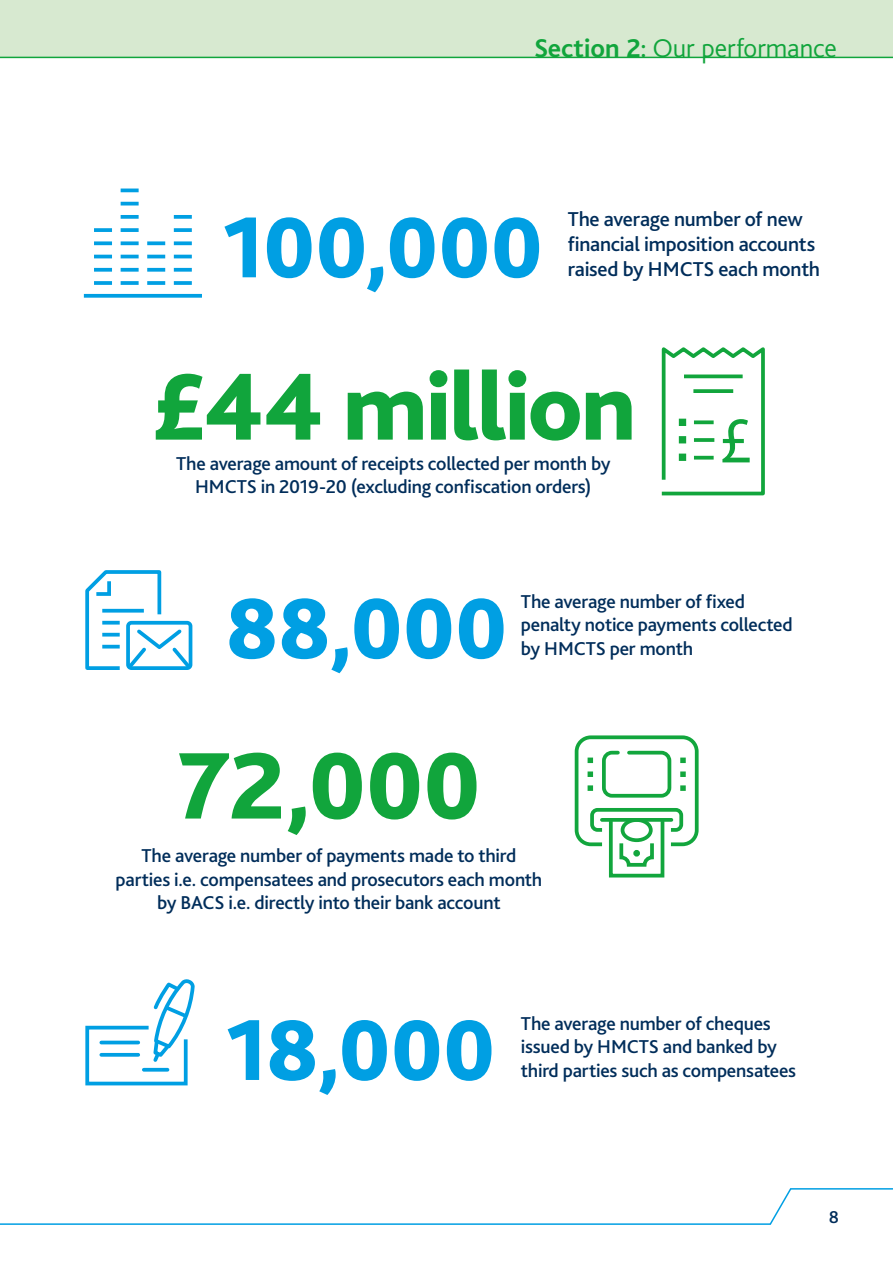
<style>
.page{position:relative;width:893px;height:1263px;background:#fff}
.page>*{position:absolute;margin:0;border:0;box-sizing:border-box;transform-origin:0 0}
.Body{font:800 99px "Bliss";letter-spacing:-.015em;color:#11a53c}
.Body-2{font:800 90px "Bliss";letter-spacing:-.005em;color:#009fe3}
.t1{font:65.55px "Myriad Pro";color:#11a53c}
.t2{font:300 27px "Bliss";letter-spacing:-.005em;color:#11a53c}
.Body-3{font:500 21px/25.2px "Bliss";letter-spacing:-.01em;color:#002d5a}
.Body-4{font:500 19.5px/23.4px "Bliss";letter-spacing:-.01em;color:#002d5a;text-align:center}
.t3{font:500 18px "Bliss";color:#002d5a}
.s1{font-weight:700}
.s2{font-weight:500}
</style>
<div class="page">
<svg style="left:0;top:1188px;width:893px;height:37px"></svg>
<div style="left:0;top:0;width:893px;height:58px;background:#d7e9d0"></div>
<svg style="left:84px;top:294px;width:118px;height:4px"></svg>
<svg style="left:121px;top:281px;width:18px;height:4px"></svg>
<svg style="left:121px;top:268px;width:18px;height:4px"></svg>
<hr style="left:121px;top:255px;width:18px;height:3px;background:#009fe3">
<svg style="left:121px;top:241px;width:18px;height:4px"></svg>
<svg style="left:121px;top:228px;width:18px;height:4px"></svg>
<svg style="left:121px;top:215px;width:18px;height:4px"></svg>
<hr style="left:121px;top:202px;width:18px;height:3px;background:#009fe3">
<hr style="left:121px;top:189px;width:18px;height:3px;background:#009fe3">
<svg style="left:174px;top:281px;width:18px;height:4px"></svg>
<svg style="left:174px;top:268px;width:18px;height:4px"></svg>
<hr style="left:174px;top:255px;width:18px;height:3px;background:#009fe3">
<svg style="left:174px;top:241px;width:18px;height:4px"></svg>
<svg style="left:174px;top:228px;width:18px;height:4px"></svg>
<svg style="left:174px;top:215px;width:18px;height:4px"></svg>
<svg style="left:94px;top:281px;width:18px;height:4px"></svg>
<svg style="left:94px;top:268px;width:18px;height:4px"></svg>
<hr style="left:94px;top:255px;width:18px;height:3px;background:#009fe3">
<svg style="left:94px;top:241px;width:18px;height:4px"></svg>
<svg style="left:94px;top:228px;width:18px;height:4px"></svg>
<svg style="left:147px;top:281px;width:18px;height:4px"></svg>
<svg style="left:147px;top:268px;width:18px;height:4px"></svg>
<hr style="left:147px;top:255px;width:18px;height:3px;background:#009fe3">
<svg style="left:147px;top:241px;width:18px;height:4px"></svg>
<svg style="left:661px;top:347px;width:104px;height:149px"></svg>
<svg style="left:684px;top:374px;width:59px;height:4px"></svg>
<svg style="left:693px;top:389px;width:40px;height:4px"></svg>
<div style="left:679px;top:419px;width:7px;height:7px;border:4px solid #11a53c"></div>
<svg style="left:694px;top:420px;width:20px;height:4px"></svg>
<div style="left:679px;top:436px;width:7px;height:7px;border:4px solid #11a53c"></div>
<svg style="left:694px;top:438px;width:20px;height:4px"></svg>
<div style="left:679px;top:454px;width:7px;height:7px;border:4px solid #11a53c"></div>
<svg style="left:694px;top:456px;width:20px;height:4px"></svg>
<svg style="left:608px;top:822px;width:57px;height:56px"></svg>
<div style="left:575px;top:735px;width:124px;height:111px;border:4px solid #12a63d;border-radius:14px"></div>
<div style="left:602px;top:751px;width:69px;height:47px;border:4px solid #12a63d;border-radius:8px"></div>
<div style="left:590px;top:808px;width:93px;height:24px;border:4px solid #12a63d;border-radius:5px"></div>
<svg style="left:602px;top:818px;width:69px;height:4px"></svg>
<svg style="left:680px;top:757px;width:6px;height:6px"></svg>
<svg style="left:680px;top:771px;width:6px;height:6px"></svg>
<svg style="left:680px;top:785px;width:6px;height:6px"></svg>
<svg style="left:588px;top:757px;width:5px;height:6px"></svg>
<svg style="left:588px;top:771px;width:5px;height:6px"></svg>
<svg style="left:588px;top:785px;width:5px;height:6px"></svg>
<svg style="left:85px;top:570px;width:108px;height:100px"></svg>
<svg style="left:85px;top:980px;width:110px;height:106px"></svg>
<h3 class="t2" style="left:534px;top:34px;width:304px"><span class="s1">Section 2</span><span class="s2">:</span> Our performance</h3>
<p class="Body-2" style="left:222px;top:192px;width:322px">100,000</p>
<p class="Body-3" style="left:568px;top:206px;width:254px">The average number of new financial imposition accounts raised by HMCTS each month</p>
<p class="Body" style="left:150px;top:345px;width:487px">£44 million</p>
<p class="Body-4" style="left:176px;top:452px;width:436px">The average amount of receipts collected per month by<br>HMCTS in 2019-20 (excluding confiscation orders)</p>
<h3 class="t1" style="left:719px;top:400px;width:35px">£</h3>
<p class="Body-2" style="left:225px;top:572px;width:284px">88,000</p>
<p class="Body-4" style="left:521px;top:590px;width:273px;text-align:left">The average number of fixed penalty notice payments collected by HMCTS per month</p>
<p class="Body" style="left:178px;top:724px;width:304px">72,000</p>
<p class="Body-4" style="left:116px;top:844px;width:428px">The average number of payments made to third parties i.e. compensatees and prosecutors each month by BACS i.e. directly into their bank account</p>
<p class="Body-2" style="left:225px;top:994px;width:272px">18,000</p>
<p class="Body-4" style="left:521px;top:1011px;width:277px;text-align:left">The average number of cheques issued by HMCTS and banked by third parties such as compensatees</p>
<p class="t3" style="left:829px;top:1205px;width:12px">8</p>
</div>
